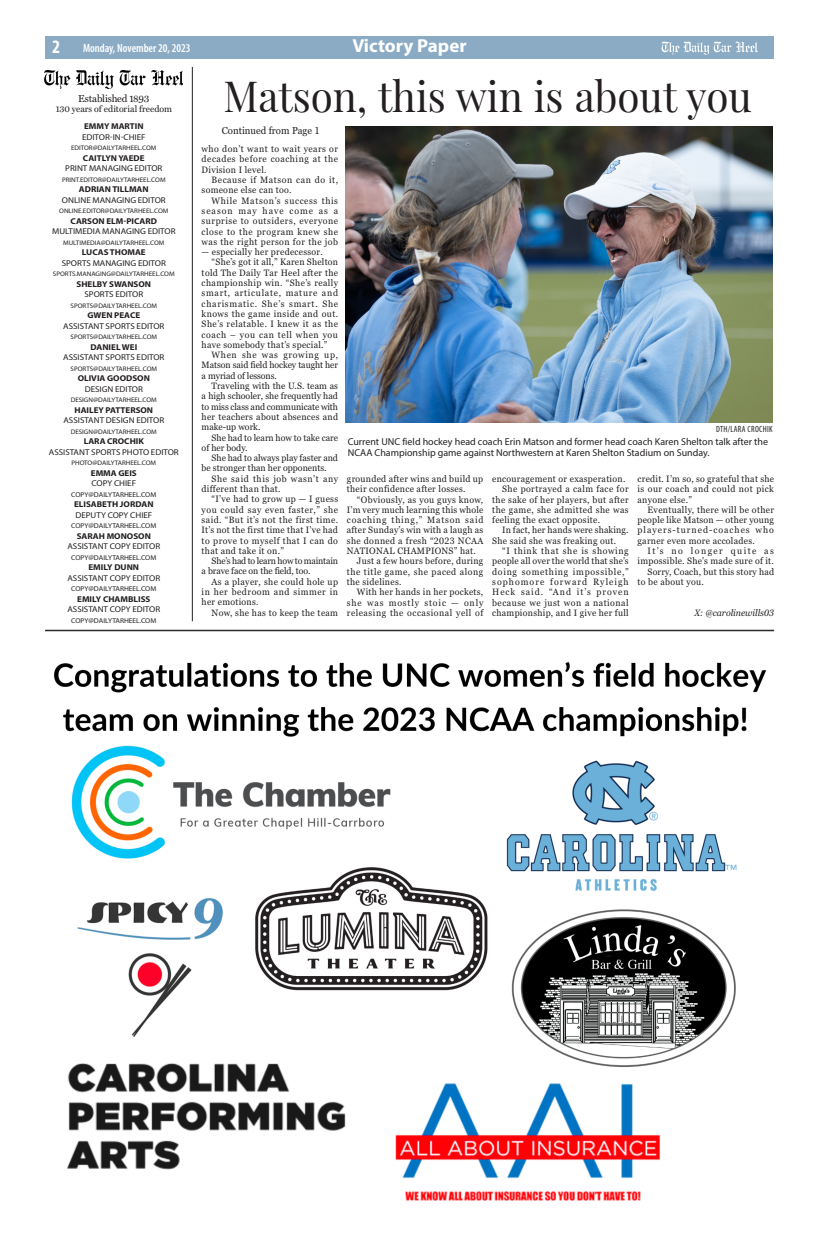
<style>
.page{position:relative;width:819px;height:1260px;background:#fff}
.page>*{position:absolute;margin:0;border:0;box-sizing:border-box;transform-origin:0 0}
._42_pt__hed{font:42px "Playfair Display";color:#231f20;scale:.96 1}
.t1{font:700 condensed 19px "Myriad Pro";color:#fff}
.t2{font:700 18.8px "Myriad Pro";color:#fff}
.t3{font:600 condensed 12px "Myriad Pro";color:#fff;scale:.96 1}
.t4{font:10.2px "Miller Text Roman";letter-spacing:-.015em;color:#231f20}
.cutline{font:10px/11px "Myriad Pro";color:#231f20}
.t5{font:10px "Georgia Pro";color:#231f20;scale:.96 1}
.text{font:9.2px/10.3px "Georgia Pro";letter-spacing:.03em;color:#231f20;text-align:justify;scale:.96 1}
.text-2{font:9.2px/10.3px "Georgia Pro";color:#231f20;scale:.96 1}
.text-3{font:9.2px/10.3px "Georgia Pro";letter-spacing:-.02em;color:#231f20;scale:.96 1}
.text-4{font:9.2px/10.3px "Georgia Pro";letter-spacing:.06em;color:#231f20;scale:.96 1}
.text-5{font:9.2px/10.3px "Georgia Pro";letter-spacing:.065em;color:#231f20;scale:.96 1}
.t6{font:9.2px "Miller Text Roman";color:#231f20}
.rq_text{font:italic 9.2px "Georgia Pro";color:#231f20;scale:.88 1}
.photocredit{font:condensed 9px "Myriad Pro";letter-spacing:.04em;color:#231f20;scale:.96 1}
.t7{font:8.5px/10.5px "Myriad Pro";color:#231f20;text-align:center;scale:1.06 1}
.t8{font:700 8.5px/10.5px "Myriad Pro";color:#231f20;scale:1.06 1}
.t9{font:7px "Myriad Pro";color:#231f20;scale:1.06 1}
.t10{font:6.6px "Myriad Pro";color:#231f20;scale:1.06 1}
.s1{font-weight:700}
.s2{font-weight:400}
</style>
<div class="page">
<div style="left:46px;top:36px;width:728px;height:22px;background:#8babc4"></div>
<img style="left:45px;top:70px;width:138px;height:19px">
<hr style="left:192px;top:67px;width:1px;height:554px;background:#231f20">
<img style="left:346px;top:126px;width:427px;height:296px">
<img style="left:45px;top:631px;width:729px;height:570px">
<hr style="left:45px;top:630px;width:729px;height:1px;background:#231f20">
<svg style="left:662px;top:42px;width:96px;height:13px"></svg>
<p class="t1" style="left:52px;top:35px;width:10px">2</p>
<p class="t3" style="left:83px;top:41px;width:114px">Monday, November 20, 2023</p>
<p class="t2" style="left:352px;top:34px;width:116px">Victory Paper</p>
<p class="t4" style="left:78px;top:93px;width:73px">Established 1893</p>
<p class="t6" style="left:56px;top:104px;width:118px">130 years of editorial freedom</p>
<p class="t7" style="left:82px;top:121px;width:61px;text-align:left"><span class="s1">EMMY MARTIN<br></span>EDITOR-IN-CHIEF</p>
<p class="t10" style="left:71px;top:144px;width:82px">EDITOR@DAILYTARHEEL.COM</p>
<p class="t7" style="left:65px;top:152px;width:93px"><span class="s1">CAITLYN YAEDE<br></span>PRINT MANAGING EDITOR</p>
<p class="t10" style="left:62px;top:175px;width:99px">PRINT.EDITOR@DAILYTARHEEL.COM</p>
<p class="t7" style="left:62px;top:184px;width:99px"><span class="s1">ADRIAN TILLMAN<br></span>ONLINE MANAGING EDITOR</p>
<p class="t10" style="left:59px;top:207px;width:105px">ONLINE.EDITOR@DAILYTARHEEL.COM</p>
<p class="t8" style="left:71px;top:215px;width:83px">CARSON ELM-PICARD</p>
<p class="t7" style="left:52px;top:226px;width:118px">MULTIMEDIA MANAGING EDITOR</p>
<p class="t10" style="left:63px;top:238px;width:97px">MULTIMEDIA@DAILYTARHEEL.COM</p>
<p class="t8" style="left:82px;top:247px;width:62px">LUCAS THOMAE</p>
<p class="t7" style="left:62px;top:257px;width:100px">SPORTS MANAGING EDITOR</p>
<p class="t10" style="left:53px;top:270px;width:116px">SPORTS.MANAGING@DAILYTARHEEL.COM</p>
<p class="t8" style="left:77px;top:278px;width:72px">SHELBY SWANSON</p>
<p class="t7" style="left:84px;top:289px;width:57px">SPORTS EDITOR</p>
<p class="t10" style="left:71px;top:301px;width:83px">SPORTS@DAILYTARHEEL.COM</p>
<p class="t7" style="left:63px;top:310px;width:97px"><span class="s1">GWEN PEACE<br></span>ASSISTANT SPORTS EDITOR</p>
<p class="t10" style="left:71px;top:333px;width:83px">SPORTS@DAILYTARHEEL.COM</p>
<p class="t7" style="left:63px;top:341px;width:97px"><span class="s1">DANIEL WEI<br></span>ASSISTANT SPORTS EDITOR</p>
<p class="t10" style="left:71px;top:364px;width:83px">SPORTS@DAILYTARHEEL.COM</p>
<p class="t8" style="left:78px;top:373px;width:70px">OLIVIA GOODSON</p>
<p class="t7" style="left:85px;top:383px;width:57px">DESIGN EDITOR</p>
<p class="t10" style="left:71px;top:396px;width:83px">DESIGN@DAILYTARHEEL.COM</p>
<p class="t8" style="left:74px;top:404px;width:76px">HAILEY PATTERSON</p>
<p class="t7" style="left:63px;top:415px;width:97px">ASSISTANT DESIGN EDITOR</p>
<p class="t10" style="left:71px;top:427px;width:83px">DESIGN@DAILYTARHEEL.COM</p>
<p class="t8" style="left:84px;top:436px;width:58px">LARA CROCHIK</p>
<p class="t7" style="left:49px;top:446px;width:124px">ASSISTANT SPORTS PHOTO EDITOR</p>
<p class="t10" style="left:71px;top:459px;width:82px">PHOTO@DAILYTARHEEL.COM</p>
<p class="t8" style="left:91px;top:467px;width:45px">EMMA GEIS</p>
<p class="t7" style="left:92px;top:478px;width:44px">COPY CHIEF</p>
<p class="t9" style="left:71px;top:490px;width:82px">COPY@DAILYTARHEEL.COM</p>
<p class="t8" style="left:74px;top:499px;width:77px">ELISABETH JORDAN<br><span class="s2">DEPUTY COPY CHIEF</span></p>
<p class="t9" style="left:71px;top:521px;width:82px">COPY@DAILYTARHEEL.COM</p>
<p class="t7" style="left:67px;top:530px;width:89px"><span class="s1">SARAH MONOSON<br></span>ASSISTANT COPY EDITOR</p>
<p class="t9" style="left:71px;top:553px;width:82px">COPY@DAILYTARHEEL.COM</p>
<p class="t7" style="left:67px;top:562px;width:89px"><span class="s1">EMILY DUNN<br></span>ASSISTANT COPY EDITOR</p>
<p class="t9" style="left:71px;top:584px;width:82px">COPY@DAILYTARHEEL.COM</p>
<p class="t7" style="left:67px;top:593px;width:89px"><span class="s1">EMILY CHAMBLISS<br></span>ASSISTANT COPY EDITOR</p>
<p class="t9" style="left:71px;top:616px;width:82px">COPY@DAILYTARHEEL.COM</p>
<p class="_42_pt__hed" style="left:224px;top:63px;width:552px">Matson, this win is about you</p>
<p class="t5" style="left:222px;top:125px;width:104px">Continued from Page 1</p>
<p class="text" style="left:202px;top:144px;width:144px">who don’t want to wait years or decades before coaching at the Division I level.</p>
<p class="text-4" style="left:202px;top:175px;width:144px;text-indent:10px">Because if Matson can do it, someone else can too.</p>
<p class="text" style="left:202px;top:196px;width:144px;text-indent:10px">While Matson’s success this season may have come as a surprise to outsiders, everyone close to the program knew she was the right person for the job</p>
<p class="text" style="left:202px;top:247px;width:128px">— especially her predecessor.</p>
<p class="text" style="left:202px;top:257px;width:144px;text-indent:10px">“She’s got it all,” Karen Shelton told The Daily Tar Heel after the championship win. “She’s really smart, articulate, mature and charismatic. She’s smart. She knows the game inside and out.<br>She’s relatable. I knew it as the coach – you can tell when you have somebody that’s special.”</p>
<p class="text" style="left:202px;top:350px;width:144px;text-indent:10px">When she was growing up, Matson said field hockey taught her a myriad of lessons.</p>
<p class="text" style="left:202px;top:381px;width:144px;text-indent:10px">Traveling with the U.S. team as a high schooler, she frequently had to miss class and communicate with her teachers about absences and make-up work.</p>
<p class="text-2" style="left:202px;top:433px;width:144px;text-indent:10px">She had to learn how to take care of her body.</p>
<p class="text-2" style="left:202px;top:453px;width:144px;text-indent:10px">She had to always play faster and be stronger than her opponents.</p>
<p class="text-5" style="left:202px;top:474px;width:144px;text-indent:10px">She said this job wasn’t any different than that.</p>
<p class="text" style="left:202px;top:494px;width:144px;text-indent:10px">“I’ve had to grow up — I guess you could say even faster,” she said. “But it’s not the first time.<br>It’s not the first time that I’ve had to prove to myself that I can do that and take it on.”</p>
<p class="text-3" style="left:202px;top:556px;width:144px;text-indent:10px">She’s had to learn how to maintain a brave face on the field, too.</p>
<p class="text" style="left:202px;top:577px;width:144px;text-indent:10px">As a player, she could hole up in her bedroom and simmer in her emotions.</p>
<p class="text" style="left:212px;top:608px;width:133px">Now, she has to keep the team</p>
<p class="photocredit" style="left:716px;top:424px;width:60px">DTH/LARA CROCHIK</p>
<p class="cutline" style="left:348px;top:436px;width:422px">Current UNC field hockey head coach Erin Matson and former head coach Karen Shelton talk after the<br>NCAA Championship game against Northwestern at Karen Shelton Stadium on Sunday.</p>
<p class="text" style="left:347px;top:474px;width:144px">grounded after wins and build up their confidence after losses.</p>
<p class="text" style="left:347px;top:495px;width:144px;text-indent:10px">“Obviously, as you guys know, I’m very much learning this whole coaching thing,” Matson said after Sunday’s win with a laugh as she donned a fresh “2023 NCAA NATIONAL CHAMPIONS” hat.</p>
<p class="text" style="left:347px;top:556px;width:144px;text-indent:10px">Just a few hours before, during the title game, she paced along the sidelines.</p>
<p class="text" style="left:347px;top:587px;width:144px;text-indent:10px">With her hands in her pockets, she was mostly stoic — only releasing the occasional yell of</p>
<p class="text" style="left:638px;top:474px;width:144px">credit. I’m so, so grateful that she is our coach and could not pick anyone else.”</p>
<p class="text" style="left:638px;top:505px;width:144px;text-indent:10px">Eventually, there will be other people like Matson — other young players-turned-coaches who garner even more accolades.</p>
<p class="text" style="left:638px;top:546px;width:144px;text-align:right">It’s no longer quite as impossible. She’s made sure of it.</p>
<p class="text" style="left:638px;top:567px;width:144px;text-indent:10px">Sorry, Coach, but this story had to be about you.</p>
<p class="rq_text" style="left:694px;top:608px;width:92px">X: @carolinewills03</p>
<p class="text" style="left:492px;top:474px;width:140px">encouragement or exasperation.</p>
<p class="text" style="left:492px;top:484px;width:144px;text-indent:10px">She portrayed a calm face for the sake of her players, but after the game, she admitted she was feeling the exact opposite.</p>
<p class="text" style="left:492px;top:526px;width:144px;text-indent:10px">In fact, her hands were shaking.<br>She said she was freaking out.</p>
<p class="text" style="left:492px;top:546px;width:144px;text-indent:10px">“I think that she is showing people all over the world that she’s doing something impossible,” sophomore forward Ryleigh Heck said. “And it’s proven because we just won a national championship, and I give her full</p>
</div>
